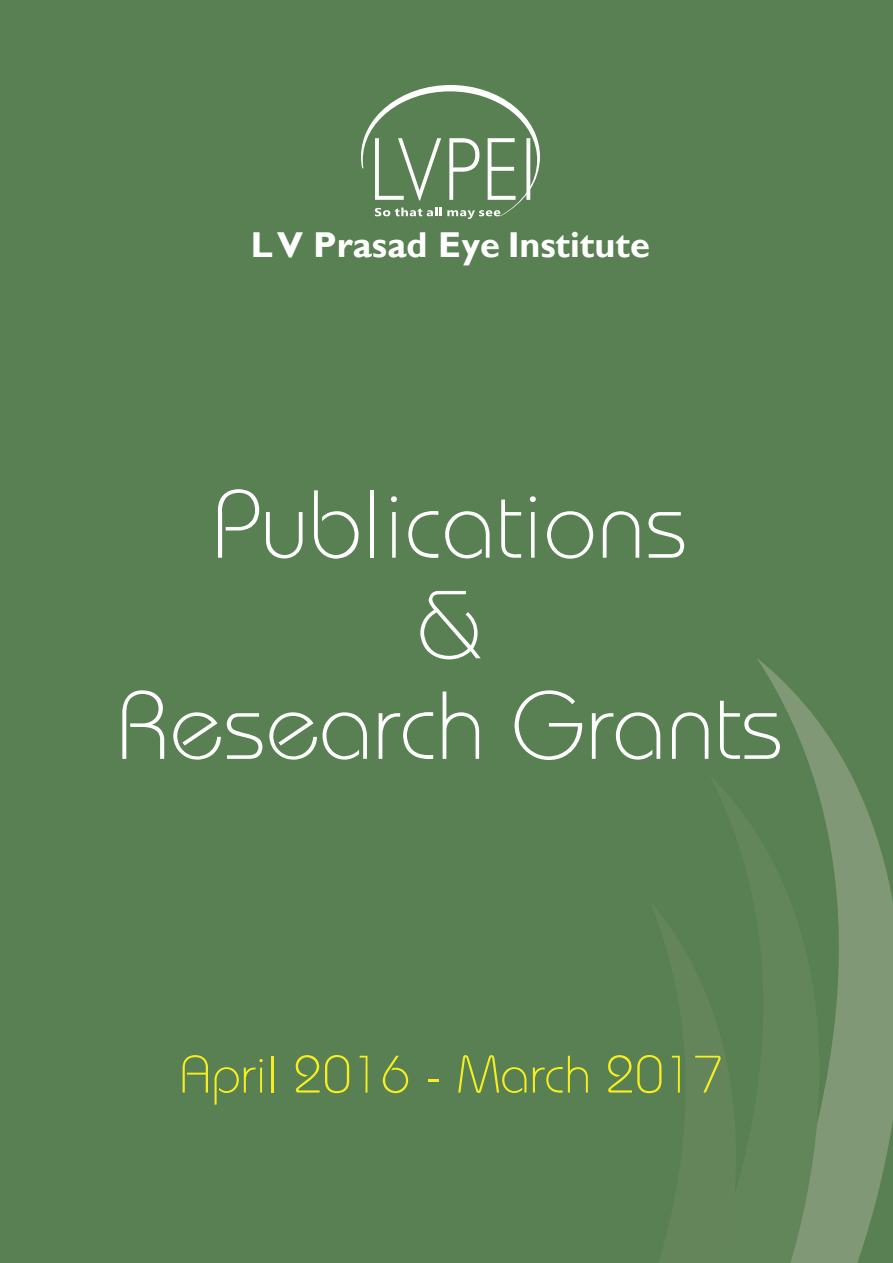
<style>
.page{position:relative;width:893px;height:1263px;background:#fff}
.page>*{position:absolute;margin:0;border:0;box-sizing:border-box;transform-origin:0 0}
.t1{font:96px "Bahamas Light Plain";color:#fff}
.t2{font:52.5px "Bahamas Light Plain";color:#f7ee21}
.t3{font:700 35.85px "Gill Sans";color:#fff}
</style>
<div class="page">
<div style="left:0;top:0;width:892px;height:1262px;background:#598052"></div>
<svg style="left:757px;top:658px;width:94px;height:116px"></svg>
<svg style="left:812px;top:774px;width:80px;height:410px;fill:#819876"></svg>
<svg style="left:652px;top:900px;width:228px;height:362px"></svg>
<svg style="left:361px;top:85px;width:179px;height:134px"></svg>
<p class="t3" style="left:251px;top:223px;width:401px">L V Prasad Eye Institute</p>
<p class="t1" style="left:212px;top:467px;width:477px">Publications</p>
<p class="t1" style="left:417px;top:568px;width:66px">&amp;</p>
<p class="t1" style="left:116px;top:668px;width:668px">Research Grants</p>
<p class="t2" style="left:179px;top:1043px;width:544px">April 2016 - March 2017</p>
</div>
